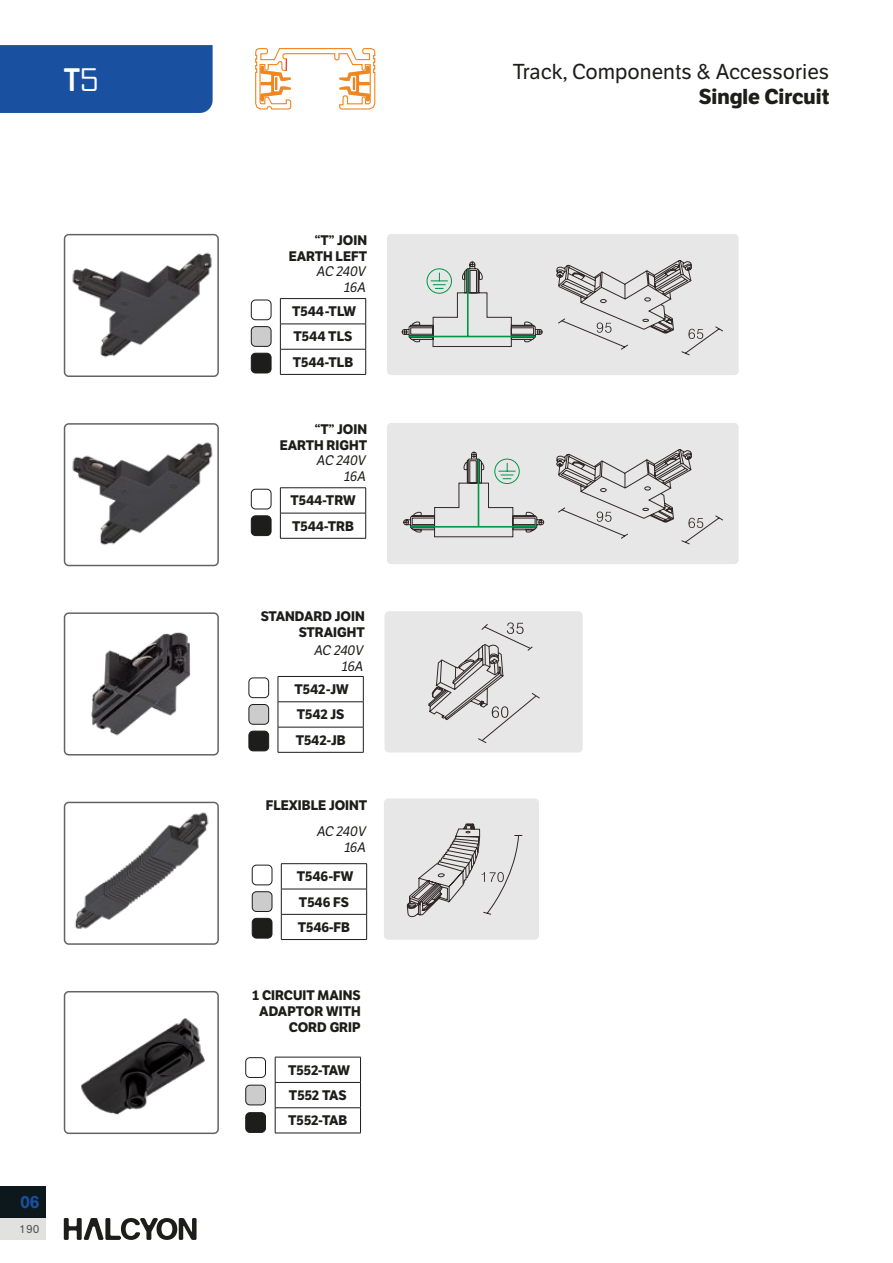
<style>
.page{position:relative;width:893px;height:1263px;background:#fff}
.page>*{position:absolute;margin:0;border:0;box-sizing:border-box;transform-origin:0 0}
.t1{font:700 31.5px "Vox Round";color:#fff}
.t2{font:21px "LFT Etica";color:#1d1d1b}
.t3{font:700 21px "LFT Etica";color:#1d1d1b}
.t4{font:700 18px "Nimbus San";color:#1951a0}
.t5{font:700 13.5px/25.2px "LFT Etica";color:#1d1d1b}
.t6{font:italic 13.5px/16.2px "LFT Etica";letter-spacing:-.01em;color:#1d1d1b;text-align:right}
.t7{font:12px "Nimbus San";color:#57575a}
.s1{font-weight:400}
</style>
<div class="page">
<div style="left:64px;top:234px;width:155px;height:143px;border:2px solid #646363;border-radius:4px"></div>
<div style="left:64px;top:612px;width:155px;height:143px;border:2px solid #646363;border-radius:4px"></div>
<div style="left:64px;top:423px;width:155px;height:143px;border:2px solid #646363;border-radius:4px"></div>
<div style="left:64px;top:802px;width:155px;height:143px;border:2px solid #646363;border-radius:4px"></div>
<div style="left:64px;top:991px;width:155px;height:143px;border:2px solid #646363;border-radius:4px"></div>
<div style="left:0;top:1218px;width:46px;height:22px;background:#e1e1e0"></div>
<div style="left:0;top:1186px;width:46px;height:32px;background:#0d181c"></div>
<svg style="left:64px;top:1218px;width:133px;height:22px"></svg>
<div style="left:0;top:45px;width:213px;height:68px;background:#1951a0"></div>
<div style="left:387px;top:234px;width:352px;height:141px;background:#e7e7e7;border-radius:4px"></div>
<div style="left:387px;top:423px;width:352px;height:141px;background:#e7e7e7;border-radius:4px"></div>
<hr style="left:280px;top:298px;width:86px;height:1px;background:#1d1d1b">
<hr style="left:280px;top:324px;width:86px;height:1px;background:#1d1d1b">
<hr style="left:280px;top:349px;width:86px;height:1px;background:#1d1d1b">
<svg style="left:280px;top:299px;width:1px;height:75px"></svg>
<svg style="left:365px;top:299px;width:1px;height:75px"></svg>
<hr style="left:280px;top:374px;width:86px;height:1px;background:#1d1d1b">
<hr style="left:280px;top:487px;width:86px;height:1px;background:#1d1d1b">
<hr style="left:280px;top:513px;width:86px;height:1px;background:#1d1d1b">
<svg style="left:280px;top:488px;width:1px;height:50px"></svg>
<svg style="left:365px;top:488px;width:1px;height:50px"></svg>
<hr style="left:280px;top:538px;width:86px;height:1px;background:#1d1d1b">
<div style="left:251px;top:353px;width:20px;height:20px;background:#1d1d1b;border-radius:4px"></div>
<div style="left:251px;top:353px;width:20px;height:20px;border:1px solid #1d1d1b;border-radius:4px"></div>
<div style="left:251px;top:327px;width:20px;height:19px;background:#ccc;border-radius:4px"></div>
<div style="left:251px;top:326px;width:20px;height:21px;border:1px solid #1d1d1b;border-radius:4px"></div>
<div style="left:251px;top:516px;width:20px;height:20px;background:#1d1d1b;border-radius:4px"></div>
<div style="left:251px;top:515px;width:20px;height:21px;border:1px solid #1d1d1b;border-radius:4px"></div>
<div style="left:251px;top:300px;width:20px;height:20px;border:1px solid #1d1d1b;border-radius:4px"></div>
<div style="left:251px;top:489px;width:20px;height:20px;border:1px solid #1d1d1b;border-radius:4px"></div>
<svg style="left:556px;top:260px;width:167px;height:96px"></svg>
<svg style="left:556px;top:449px;width:167px;height:96px"></svg>
<svg style="left:401px;top:261px;width:142px;height:86px"></svg>
<svg style="left:403px;top:451px;width:141px;height:87px"></svg>
<div style="left:384px;top:611px;width:199px;height:141px;background:#e7e7e7;border-radius:4px"></div>
<hr style="left:278px;top:676px;width:85px;height:1px;background:#1d1d1b">
<hr style="left:278px;top:701px;width:85px;height:1px;background:#1d1d1b">
<hr style="left:278px;top:727px;width:85px;height:1px;background:#1d1d1b">
<svg style="left:278px;top:677px;width:1px;height:75px"></svg>
<svg style="left:363px;top:677px;width:1px;height:75px"></svg>
<hr style="left:278px;top:752px;width:85px;height:1px;background:#1d1d1b">
<div style="left:249px;top:731px;width:20px;height:20px;background:#1d1d1b;border-radius:4px"></div>
<div style="left:248px;top:731px;width:21px;height:20px;border:1px solid #1d1d1b;border-radius:4px"></div>
<div style="left:249px;top:704px;width:20px;height:20px;background:#ccc;border-radius:4px"></div>
<div style="left:248px;top:704px;width:21px;height:21px;border:1px solid #1d1d1b;border-radius:4px"></div>
<div style="left:248px;top:677px;width:21px;height:21px;border:1px solid #1d1d1b;border-radius:4px"></div>
<svg style="left:428px;top:622px;width:112px;height:121px"></svg>
<div style="left:384px;top:798px;width:155px;height:142px;background:#e7e7e7;border-radius:4px"></div>
<hr style="left:281px;top:863px;width:86px;height:1px;background:#1d1d1b">
<hr style="left:281px;top:889px;width:86px;height:1px;background:#1d1d1b">
<hr style="left:281px;top:914px;width:86px;height:1px;background:#1d1d1b">
<svg style="left:281px;top:864px;width:1px;height:75px"></svg>
<svg style="left:366px;top:864px;width:1px;height:75px"></svg>
<hr style="left:281px;top:939px;width:86px;height:1px;background:#1d1d1b">
<div style="left:252px;top:918px;width:20px;height:20px;background:#1d1d1b;border-radius:4px"></div>
<div style="left:252px;top:918px;width:20px;height:20px;border:1px solid #1d1d1b;border-radius:4px"></div>
<div style="left:252px;top:892px;width:20px;height:19px;background:#ccc;border-radius:4px"></div>
<div style="left:252px;top:891px;width:20px;height:21px;border:1px solid #1d1d1b;border-radius:4px"></div>
<div style="left:252px;top:865px;width:20px;height:20px;border:1px solid #1d1d1b;border-radius:4px"></div>
<svg style="left:406px;top:823px;width:117px;height:94px"></svg>
<svg style="left:255px;top:48px;width:121px;height:62px"></svg>
<img style="left:72px;top:252px;width:140px;height:106px">
<img style="left:72px;top:442px;width:141px;height:103px">
<img style="left:91px;top:632px;width:100px;height:104px">
<img style="left:75px;top:812px;width:134px;height:118px">
<div style="left:246px;top:1113px;width:19px;height:19px;background:#1d1d1b;border-radius:4px"></div>
<div style="left:245px;top:1112px;width:21px;height:21px;border:1px solid #1d1d1b;border-radius:4px"></div>
<div style="left:246px;top:1085px;width:19px;height:20px;background:#ccc;border-radius:4px"></div>
<div style="left:245px;top:1085px;width:21px;height:20px;border:1px solid #1d1d1b;border-radius:4px"></div>
<div style="left:245px;top:1057px;width:21px;height:21px;border:1px solid #1d1d1b;border-radius:4px"></div>
<hr style="left:275px;top:1057px;width:86px;height:1px;background:#1d1d1b">
<hr style="left:275px;top:1082px;width:86px;height:1px;background:#1d1d1b">
<hr style="left:275px;top:1107px;width:86px;height:1px;background:#1d1d1b">
<svg style="left:275px;top:1057px;width:1px;height:76px"></svg>
<svg style="left:360px;top:1057px;width:1px;height:76px"></svg>
<hr style="left:275px;top:1133px;width:86px;height:1px;background:#1d1d1b">
<img style="left:81px;top:1018px;width:124px;height:97px">
<h1 class="t1" style="left:64px;top:59px;width:36px">T<span class="s1">5</span></h1>
<h3 class="t4" style="left:20px;top:1192px;width:21px">06</h3>
<p class="t7" style="left:19px;top:1222px;width:22px">190</p>
<p class="t5" style="left:289px;top:232px;width:80px;line-height:16.2px;text-align:right">“T” JOIN<br>EARTH LEFT</p>
<p class="t6" style="left:317px;top:263px;width:51px">AC 240V<br>16A</p>
<p class="t5" style="left:292px;top:299px;width:65px">T544-TLW</p>
<p class="t5" style="left:293px;top:324px;width:62px">T544 TLS<br>T544-TLB</p>
<p class="t5" style="left:280px;top:421px;width:89px;line-height:16.2px;text-align:right">“T” JOIN<br>EARTH RIGHT</p>
<p class="t6" style="left:317px;top:452px;width:51px">AC 240V<br>16A</p>
<p class="t5" style="left:290px;top:488px;width:67px">T544-TRW<br>T544-TRB</p>
<p class="t5" style="left:261px;top:608px;width:105px;line-height:16.2px;text-align:right">STANDARD JOIN<br>STRAIGHT</p>
<p class="t6" style="left:314px;top:642px;width:51px">AC 240V<br>16A</p>
<p class="t5" style="left:294px;top:677px;width:56px">T542-JW</p>
<p class="t5" style="left:296px;top:702px;width:51px">T542 JS<br>T542-JB</p>
<p class="t5" style="left:266px;top:792px;width:103px">FLEXIBLE JOINT</p>
<p class="t6" style="left:317px;top:823px;width:51px">AC 240V<br>16A</p>
<p class="t5" style="left:297px;top:864px;width:58px">T546-FW</p>
<p class="t5" style="left:298px;top:889px;width:54px">T546 FS<br>T546-FB</p>
<p class="t5" style="left:252px;top:987px;width:110px;line-height:16.2px;text-align:right">1 CIRCUIT MAINS<br>ADAPTOR WITH<br>CORD GRIP</p>
<p class="t5" style="left:288px;top:1057px;width:64px">T552-TAW</p>
<p class="t5" style="left:288px;top:1083px;width:61px">T552 TAS<br>T552-TAB</p>
<h2 class="t2" style="left:513px;top:59px;width:318px">Track, Components &amp; Accessories</h2>
<h2 class="t3" style="left:699px;top:84px;width:132px">Single Circuit</h2>
</div>
